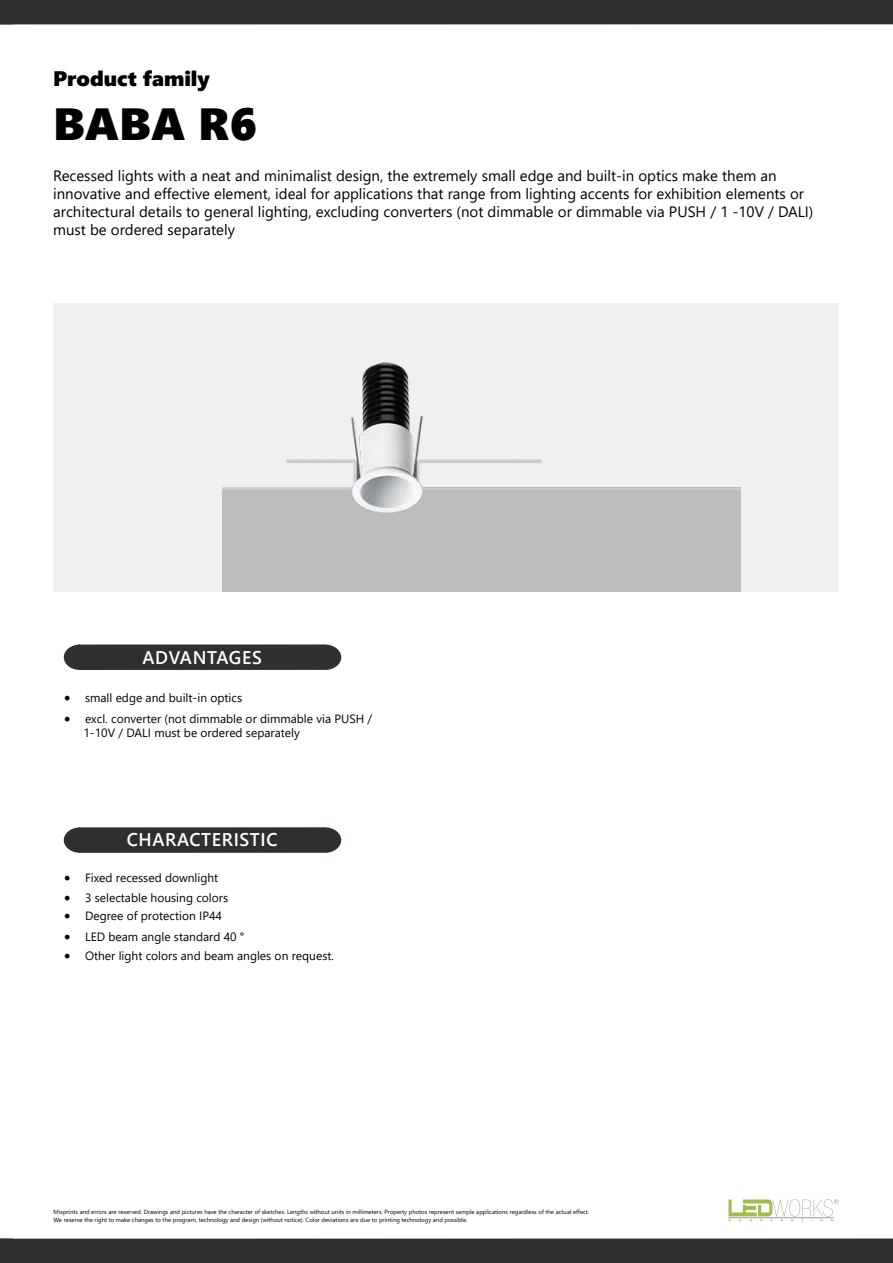
<style>
.page{position:relative;width:893px;height:1263px;background:#fff}
.page>*{position:absolute;margin:0;border:0;box-sizing:border-box;transform-origin:0 0}
.t1{font:45px "Segoe UI Black";color:#000}
.t2{font:21px "Segoe UI Black";color:#000}
.t3{font:600 18.3px "Segoe UI";letter-spacing:.035em;color:#fff}
.t4{font:15px/18px "Segoe UI";color:#000}
.t5{font:12px/14.4px "Segoe UI";color:#000}
.t6{font:6px/7.2px "Segoe UI";color:#000}
.s1{font-family:"Minion Pro";font-size:18px}
</style>
<div class="page">
<div style="left:0;top:0;width:893px;height:24px;background:#2d2f31"></div>
<div style="left:0;top:1238px;width:893px;height:25px;background:#2d2f31"></div>
<svg style="left:728px;top:1199px;width:111px;height:22px"></svg>
<hr style="left:728px;top:1217px;width:105px;height:1px;background:#999">
<div style="left:53px;top:303px;width:786px;height:289px;background:#f0f0f0"></div>
<img style="left:222px;top:362px;width:519px;height:230px">
<svg style="left:64px;top:827px;width:15px;height:26px"></svg>
<svg style="left:325px;top:827px;width:16px;height:26px"></svg>
<div style="left:79px;top:827px;width:246px;height:26px;background:#2d2f31"></div>
<svg style="left:64px;top:644px;width:15px;height:26px"></svg>
<svg style="left:325px;top:644px;width:16px;height:26px"></svg>
<div style="left:79px;top:644px;width:246px;height:26px;background:#2d2f31"></div>
<h2 class="t2" style="left:53px;top:63px;width:158px">Product family</h2>
<h1 class="t1" style="left:53px;top:91px;width:205px">BABA R6</h1>
<p class="t4" style="left:53px;top:165px;width:762px">Recessed lights with a neat and minimalist design, the extremely small edge and built-in optics make them an innovative and effective element, ideal for applications that range from lighting accents for exhibition elements or architectural details to general lighting, excluding converters (not dimmable or dimmable via PUSH / 1 -10V / DALI) must be ordered separately</p>
<p class="t3" style="left:143px;top:640px;width:121px">ADVANTAGES</p>
<p class="t5" style="left:64px;top:690px;width:180px"><span class="s1">•</span> small edge and built-in optics</p>
<p class="t5" style="left:84px;top:710px;width:290px;text-indent:-20px"><span class="s1">•</span> excl. converter (not dimmable or dimmable via PUSH /<br>1-10V / DALI must be ordered separately</p>
<p class="t3" style="left:127px;top:823px;width:152px">CHARACTERISTIC</p>
<p class="t5" style="left:64px;top:869px;width:156px"><span class="s1">•</span> Fixed recessed downlight</p>
<p class="t5" style="left:64px;top:889px;width:166px"><span class="s1">•</span> 3 selectable housing colors</p>
<p class="t5" style="left:64px;top:908px;width:160px"><span class="s1">•</span> Degree of protection IP44</p>
<p class="t5" style="left:64px;top:928px;width:182px"><span class="s1">•</span> LED beam angle standard 40 °</p>
<p class="t5" style="left:64px;top:948px;width:272px"><span class="s1">•</span> Other light colors and beam angles on request.</p>
<p class="t6" style="left:54px;top:1208px;width:537px">Misprints and errors are reserved. Drawings and pictures have the character of sketches. Lengths without units in millimeters. Property photos represent sample applications regardless of the actual effect.<br>We reserve the right to make changes to the program, technology and design (without notice). Color deviations are due to printing technology and possible.</p>
</div>
